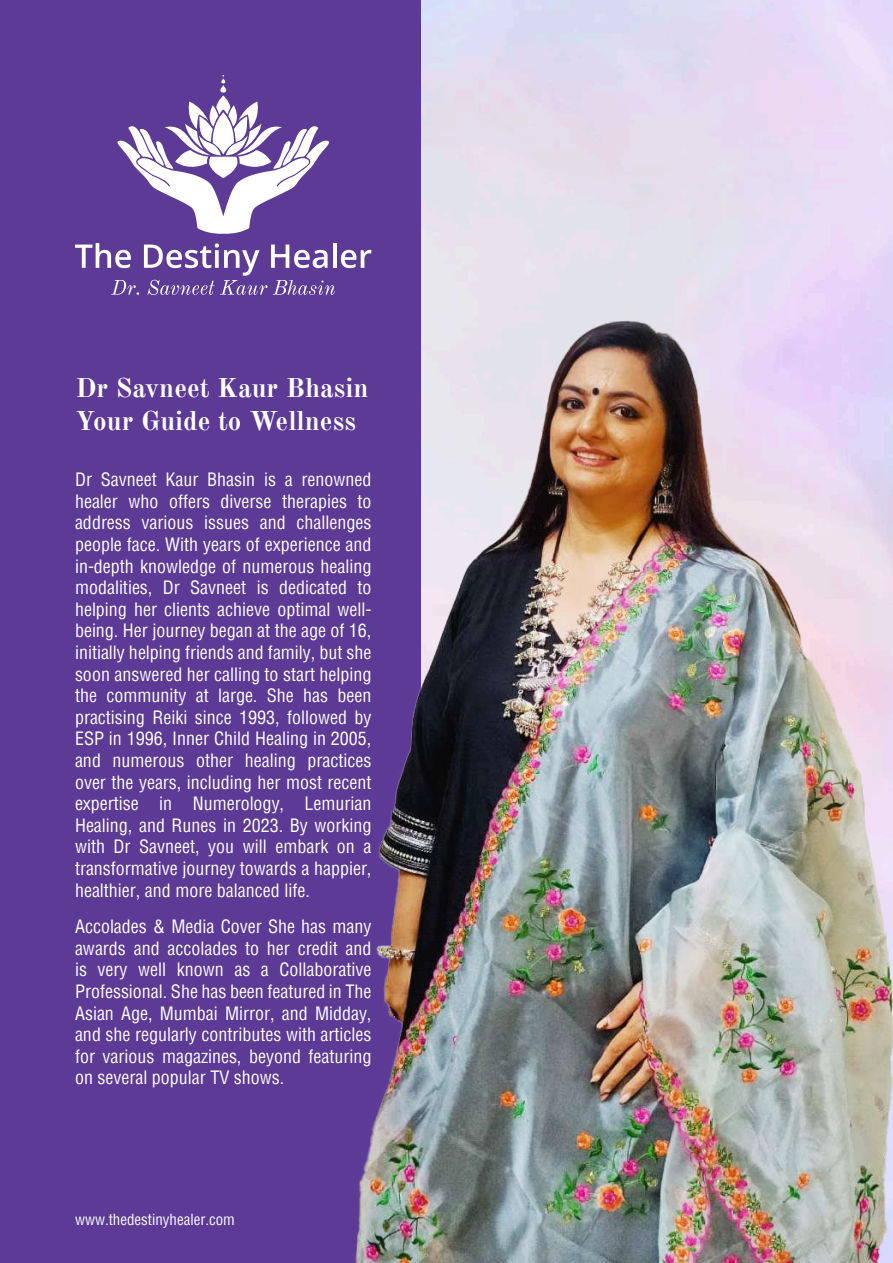
<style>
.page{position:relative;width:893px;height:1263px;background:#fff}
.page>*{position:absolute;margin:0;border:0;box-sizing:border-box;transform-origin:0 0}
.t1{font:700 27px/32.4px "Old Standard TT";color:#fff}
.t2{font:condensed 18px/21.6px "Helvetica";color:#fff;text-align:justify}
.t3{font:condensed 15px "Helvetica";color:#fff}
</style>
<div class="page">
<img style="left:420px;top:0;width:473px;height:181px">
<div style="left:0;top:0;width:420px;height:1263px;background:#5c3a96"></div>
<img style="left:340px;top:181px;width:553px;height:1082px">
<svg style="left:117px;top:75px;width:212px;height:159px"></svg>
<hr style="left:333px;top:243px;width:4px;height:25px;background:#fff">
<svg style="left:341px;top:250px;width:30px;height:18px"></svg>
<svg style="left:75px;top:243px;width:260px;height:52px"></svg>
<h1 class="t1" style="left:75px;top:370px;width:295px">Dr Savneet Kaur Bhasin<br>Your Guide to Wellness</h1>
<p class="t2" style="left:75px;top:468px;width:298px">Dr Savneet Kaur Bhasin is a renowned healer who offers diverse therapies to address various issues and challenges people face. With years of experience and in-depth knowledge of numerous healing modalities, Dr Savneet is dedicated to helping her clients achieve optimal well&shy;being. Her journey began at the age of 16, initially helping friends and family, but she soon answered her calling to start helping the community at large. She has been practising Reiki since 1993, followed by ESP in 1996, Inner Child Healing in 2005, and numerous other healing practices over the years, including her most recent expertise in Numerology, Lemurian Healing, and Runes in 2023. By working with Dr Savneet, you will embark on a transformative journey towards a happier, healthier, and more balanced life.</p>
<p class="t2" style="left:75px;top:915px;width:298px">Accolades &amp; Media Cover She has many awards and accolades to her credit and is very well known as a Collaborative Professional. She has been featured in The Asian Age, Mumbai Mirror, and Midday, and she regularly contributes with articles for various magazines, beyond featuring on several popular TV shows.</p>
<p class="t3" style="left:75px;top:1210px;width:161px">www.thedestinyhealer.com</p>
</div>
